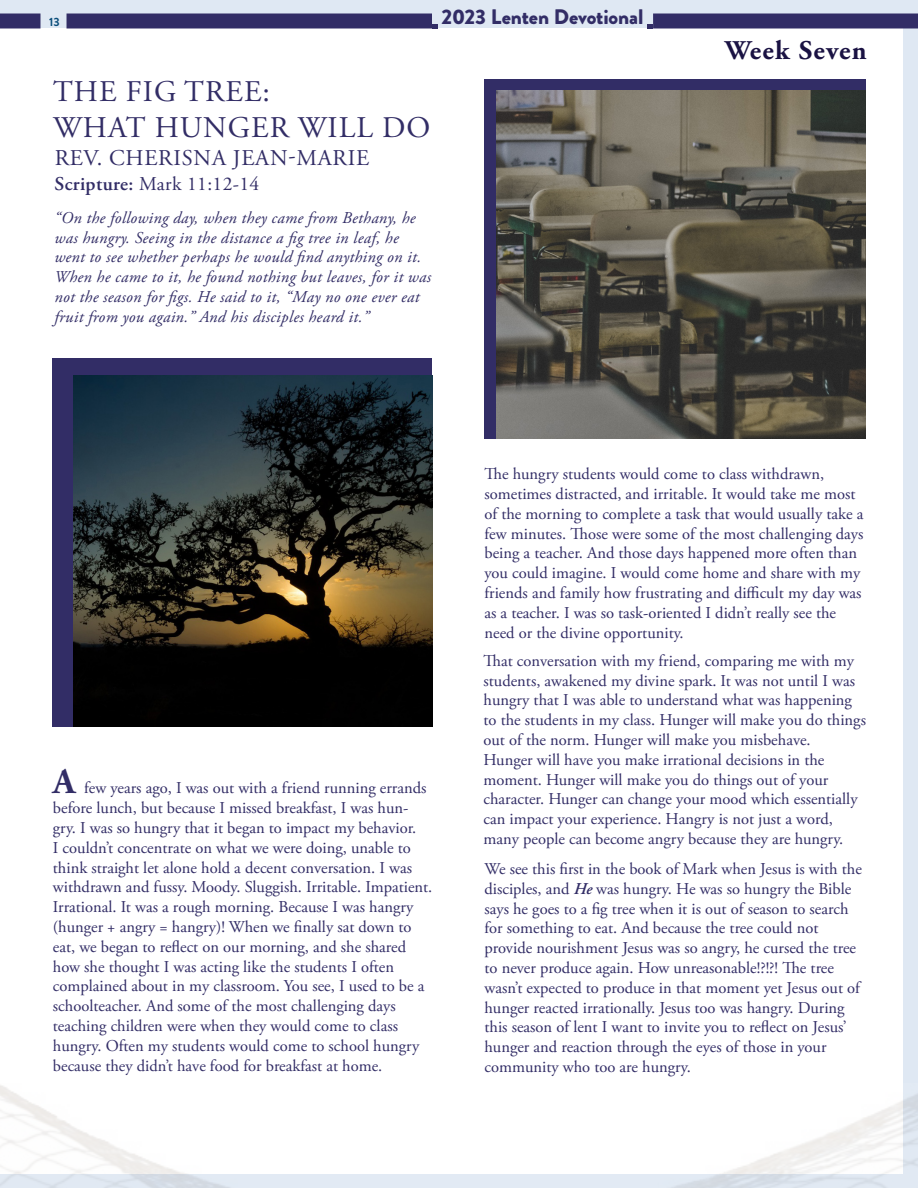
<style>
.page{position:relative;width:918px;height:1188px;background:#dfe8f3}
.page>*{position:absolute;margin:0;border:0;box-sizing:border-box;transform-origin:0 0}
.Angie_Sans_Std_20_LE{font:30px "Adobe Garamond Pro";letter-spacing:.035em;color:#322d66}
.peach_title{font:700 27px "Adobe Garamond Pro";letter-spacing:.05em;color:#1a1243}
.Angie_Sans_Std_16pt{font:22.5px "Adobe Garamond Pro";letter-spacing:.035em;color:#322d66}
.t1{font:900 21px "Brandon Grotesque";letter-spacing:-.005em;color:#322d66}
.Angie_Sans_Std_13pt{font:19.5px "Adobe Garamond Pro";letter-spacing:.02em;color:#322d66}
.Angie_Sans_Std_Lft_1{font:16.5px/19.8px "Adobe Garamond Pro";color:#322d66}
.Angie_Sans_Std_Lft_1-2{font:italic 16.5px/19.8px "Adobe Garamond Pro";letter-spacing:.02em;color:#322d66}
.t2{font:700 12px "Brandon Grotesque";color:#0b5581}
.s1{font-weight:600}
.s2{font-weight:700;font-size:36px}
.s3{font-weight:600;font-style:italic}
</style>
<div class="page">
<div style="left:0;top:28px;width:903px;height:1146px;background:#fff"></div>
<div style="left:0;top:14px;width:40px;height:14px;background:#322d66"></div>
<div style="left:653px;top:14px;width:265px;height:14px;background:#322d66"></div>
<div style="left:67px;top:14px;width:365px;height:14px;background:#322d66"></div>
<svg style="left:432px;top:24px;width:6px;height:4px"></svg>
<svg style="left:647px;top:24px;width:6px;height:4px"></svg>
<div style="left:53px;top:358px;width:379px;height:369px;background:#322d66"></div>
<img style="left:73px;top:376px;width:360px;height:351px">
<div style="left:484px;top:79px;width:382px;height:359px;background:#322d66"></div>
<img style="left:497px;top:91px;width:369px;height:347px">
<p class="t2" style="left:49px;top:14px;width:12px">13</p>
<p class="t1" style="left:442px;top:2px;width:203px">2023 Lenten Devotional</p>
<p class="Angie_Sans_Std_20_LE" style="left:53px;top:73px;width:218px">THE FIG TREE:</p>
<p class="Angie_Sans_Std_20_LE" style="left:53px;top:109px;width:379px">WHAT HUNGER WILL DO</p>
<p class="Angie_Sans_Std_16pt" style="left:55px;top:145px;width:316px">REV. CHERISNA JEAN-MARIE</p>
<p class="Angie_Sans_Std_13pt" style="left:55px;top:172px;width:206px"><span class="s1">Scripture:</span> Mark 11:12-14</p>
<p class="Angie_Sans_Std_Lft_1-2" style="left:55px;top:208px;width:378px">“On the following day, when they came from Bethany, he was hungry. Seeing in the distance a fig tree in leaf, he went to see whether perhaps he would find anything on it.<br>When he came to it, he found nothing but leaves, for it was not the season for figs. He said to it, “May no one ever eat fruit from you again.” And his disciples heard it.”</p>
<p class="peach_title" style="left:725px;top:35px;width:143px">Week Seven</p>
<p class="Angie_Sans_Std_Lft_1" style="left:53px;top:779px;width:381px"><span class="s2">A</span> few years ago, I was out with a friend running errands before lunch, but because I missed breakfast, I was hun&shy;gry. I was so hungry that it began to impact my behavior.<br>I couldn’t concentrate on what we were doing, unable to think straight let alone hold a decent conversation. I was withdrawn and fussy. Moody. Sluggish. Irritable. Impatient.<br>Irrational. It was a rough morning. Because I was hangry (hunger + angry = hangry)! When we finally sat down to eat, we began to reflect on our morning, and she shared how she thought I was acting like the students I often complained about in my classroom. You see, I used to be a schoolteacher. And some of the most challenging days</p>
<p class="Angie_Sans_Std_Lft_1" style="left:53px;top:1016px;width:368px">teaching children were when they would come to class hungry. Often my students would come to school hungry because they didn’t have food for breakfast at home.</p>
<p class="Angie_Sans_Std_Lft_1" style="left:484px;top:465px;width:380px">The hungry students would come to class withdrawn, sometimes distracted, and irritable. It would take me most of the morning to complete a task that would usually take a few minutes. Those were some of the most challenging days being a teacher. And those days happened more often than you could imagine. I would come home and share with my friends and family how frustrating and difficult my day was as a teacher. I was so task-oriented I didn’t really see the need or the divine opportunity.</p>
<p class="Angie_Sans_Std_Lft_1" style="left:484px;top:651px;width:384px">That conversation with my friend, comparing me with my students, awakened my divine spark. It was not until I was hungry that I was able to understand what was happening to the students in my class. Hunger will make you do things out of the norm. Hunger will make you misbehave.</p>
<p class="Angie_Sans_Std_Lft_1" style="left:484px;top:750px;width:342px">Hunger will have you make irrational decisions in the</p>
<p class="Angie_Sans_Std_Lft_1" style="left:484px;top:770px;width:346px">moment. Hunger will make you do things out of your</p>
<p class="Angie_Sans_Std_Lft_1" style="left:484px;top:790px;width:376px">character. Hunger can change your mood which essentially can impact your experience. Hangry is not just a word, many people can become angry because they are hungry.</p>
<p class="Angie_Sans_Std_Lft_1" style="left:484px;top:860px;width:379px">We see this first in the book of Mark when Jesus is with the disciples, and <span class="s3">He</span> was hungry. He was so hungry the Bible says he goes to a fig tree when it is out of season to search for something to eat. And because the tree could not</p>
<p class="Angie_Sans_Std_Lft_1" style="left:484px;top:939px;width:377px">provide nourishment Jesus was so angry, he cursed the tree to never produce again. How unreasonable!?!?! The tree wasn’t expected to produce in that moment yet Jesus out of hunger reacted irrationally. Jesus too was hangry. During this season of lent I want to invite you to reflect on Jesus’ hunger and reaction through the eyes of those in your</p>
<p class="Angie_Sans_Std_Lft_1" style="left:484px;top:1058px;width:208px">community who too are hungry.</p>
</div>
